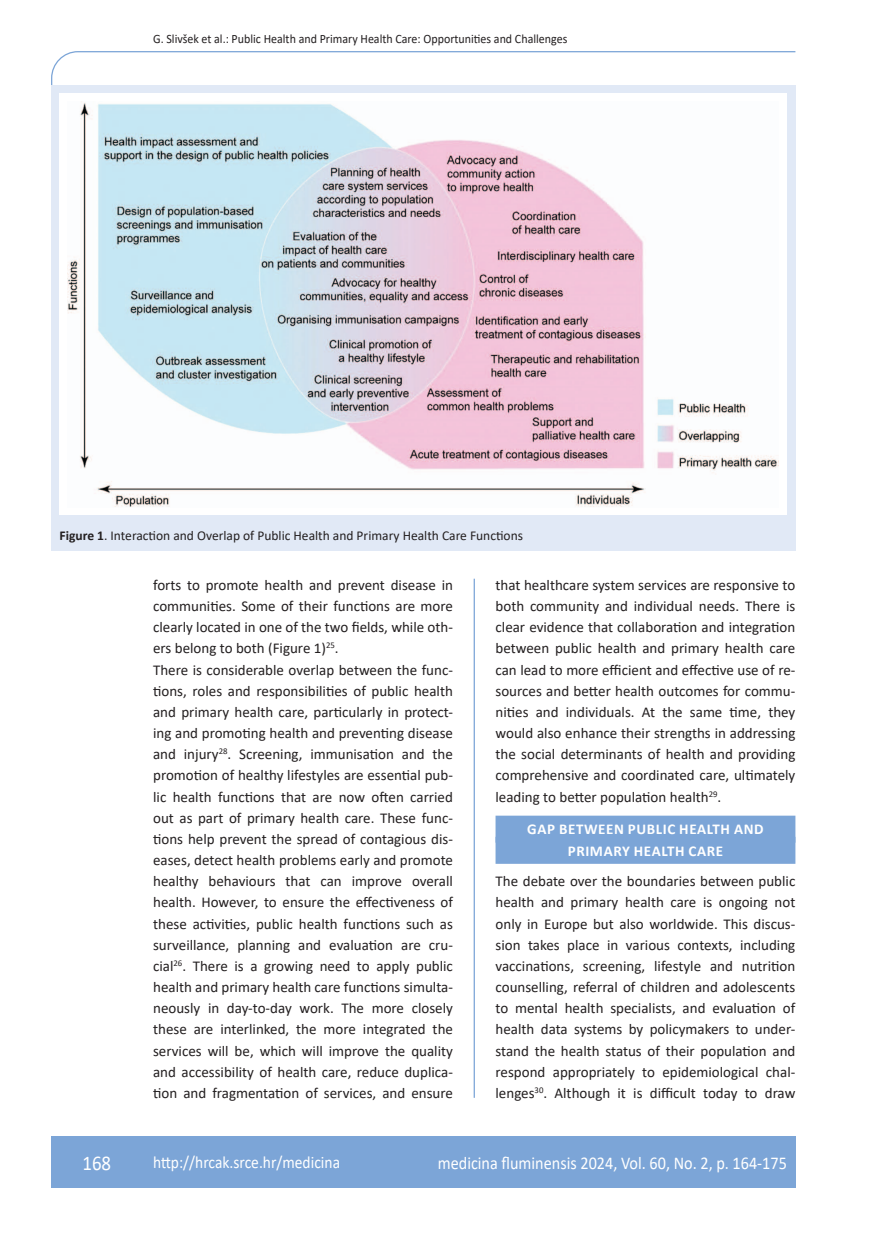
<style>
.page{position:relative;width:872px;height:1234px;background:#fff}
.page>*{position:absolute;margin:0;border:0;box-sizing:border-box;transform-origin:0 0}
.t1{font:21px "Calibri";color:#fff;scale:.9 1}
.t2{font:18px "Calibri";color:#fff;scale:.9 1}
.t3{font:17.25px "Calibri";color:#fff;scale:.9 1}
.osnovni_tekst{font:15px/21.1px "Calibri";color:#231f20;text-align:justify}
.naslov_ruler{font:700 15px "Calibri";letter-spacing:.04em;color:#fff}
.potpis_slika{font:13.5px "Calibri";color:#231f20}
.glava{font:12.75px "Calibri";color:#231f20;scale:.94 1}
.s1{font-weight:700}
</style>
<div class="page">
<svg style="left:51px;top:51px;width:745px;height:275px"></svg>
<hr style="left:473px;top:578px;width:2px;height:519px;background:#7ca5d7">
<div style="left:51px;top:1135px;width:744px;height:51px;background:#7ca5d7"></div>
<div style="left:495px;top:815px;width:300px;height:27px;background:#7ca5d7"></div>
<div style="left:495px;top:836px;width:300px;height:27px;background:#7ca5d7"></div>
<div style="left:51px;top:85px;width:744px;height:465px;background:#e1e9f6"></div>
<div style="left:60px;top:94px;width:727px;height:420px;background:#fff"></div>
<img style="left:68px;top:101px;width:711px;height:406px">
<p class="glava" style="left:153px;top:29px;width:442px">G. Slivšek et al.: Public Health and Primary Health Care: Opportunities and Challenges</p>
<p class="potpis_slika" style="left:60px;top:526px;width:465px"><span class="s1">Figure 1</span>. Interaction and Overlap of Public Health and Primary Health Care Functions</p>
<p class="osnovni_tekst" style="left:153px;top:574px;width:301px">forts to promote health and prevent disease in communities. Some of their functions are more clearly located in one of the two fields, while oth&shy;ers belong to both (Figure 1)<sup>25</sup>.</p>
<p class="osnovni_tekst" style="left:153px;top:658px;width:301px">There is considerable overlap between the func&shy;tions, roles and responsibilities of public health and primary health care, particularly in protect&shy;ing and promoting health and preventing disease and injury<sup>28</sup>. Screening, immunisation and the promotion of healthy lifestyles are essential pub&shy;lic health functions that are now often carried out as part of primary health care. These func&shy;tions help prevent the spread of contagious dis&shy;eases, detect health problems early and promote healthy behaviours that can improve overall health. However, to ensure the effectiveness of these activities, public health functions such as surveillance, planning and evaluation are cru&shy;cial<sup>26</sup>. There is a growing need to apply public health and primary health care functions simulta&shy;neously in day-to-day work. The more closely these are interlinked, the more integrated the services will be, which will improve the quality and accessibility of health care, reduce duplica&shy;tion and fragmentation of services, and ensure</p>
<p class="osnovni_tekst" style="left:495px;top:574px;width:301px">that healthcare system services are responsive to both community and individual needs. There is clear evidence that collaboration and integration between public health and primary health care can lead to more efficient and effective use of re&shy;sources and better health outcomes for commu&shy;nities and individuals. At the same time, they would also enhance their strengths in addressing the social determinants of health and providing comprehensive and coordinated care, ultimately leading to better population health<sup>29</sup>.</p>
<p class="naslov_ruler" style="left:527px;top:818px;width:238px">GAP BETWEEN PUBLIC HEALTH AND</p>
<p class="naslov_ruler" style="left:568px;top:839px;width:157px">PRIMARY HEALTH CARE</p>
<p class="osnovni_tekst" style="left:495px;top:870px;width:301px">The debate over the boundaries between public health and primary health care is ongoing not only in Europe but also worldwide. This discus&shy;sion takes place in various contexts, including vaccinations, screening, lifestyle and nutrition counselling, referral of children and adolescents to mental health specialists, and evaluation of health data systems by policymakers to under&shy;stand the health status of their population and respond appropriately to epidemiological chal&shy;lenges<sup>30</sup>. Although it is difficult today to draw</p>
<p class="t1" style="left:82px;top:1147px;width:33px">168</p>
<p class="t3" style="left:153px;top:1149px;width:209px">http://hrcak.srce.hr/medicina</p>
<p class="t2" style="left:438px;top:1149px;width:389px">medicina fluminensis 2024, Vol. 60, No. 2, p. 164-175</p>
</div>
